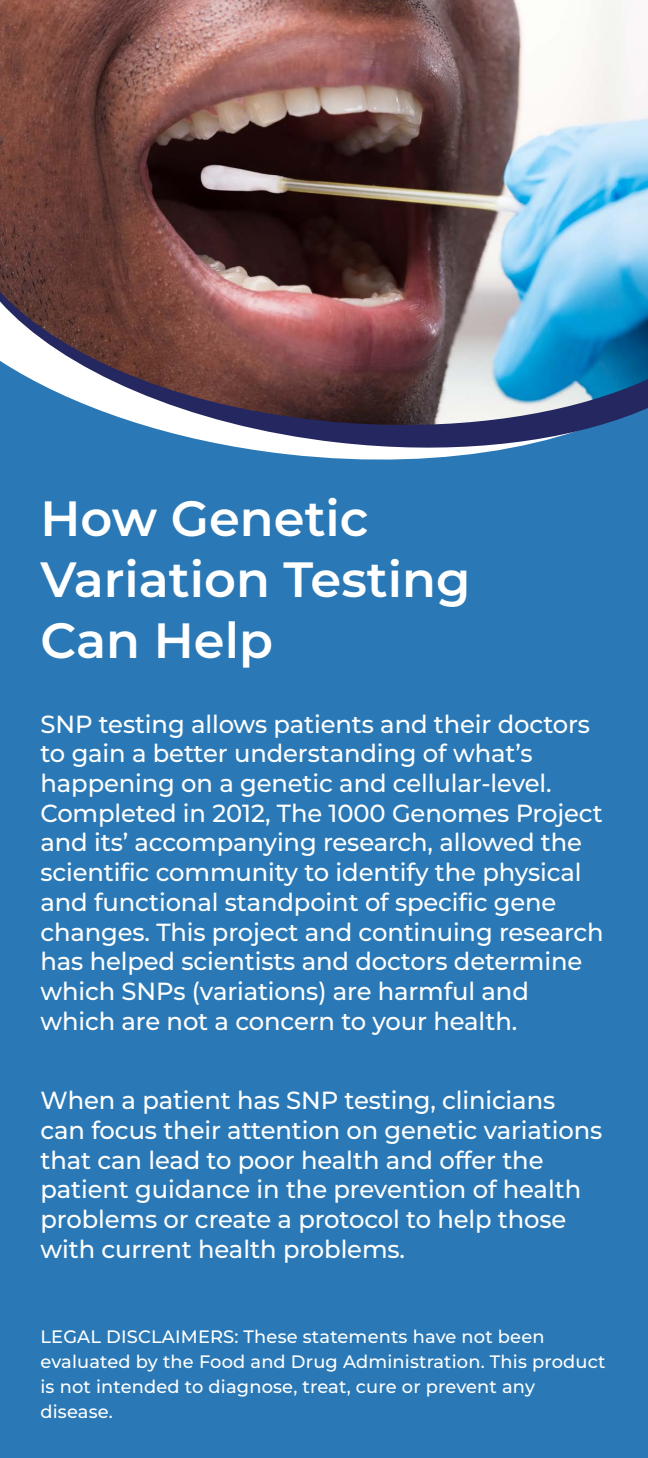
<style>
.page{position:relative;width:648px;height:1458px;background:#fff}
.page>*{position:absolute;margin:0;border:0;box-sizing:border-box;transform-origin:0 0}
.t1{font:600 49.5px/60.8px "Montserrat";color:#fff}
.t2{font:500 24.75px/29.7px "Montserrat";letter-spacing:-.005em;color:#fff}
.t3{font:500 18px/24.8px "Montserrat";letter-spacing:.01em;color:#fff}
</style>
<div class="page">
<img style="left:0;top:0;width:648px;height:274px">
<div style="left:0;top:467px;width:648px;height:991px;background:#2a79b6"></div>
<img style="left:0;top:274px;width:648px;height:193px">
<p class="t1" style="left:40px;top:487px;width:432px">How Genetic<br>Variation Testing<br>Can Help</p>
<p class="t2" style="left:40px;top:708px;width:565px">SNP testing allows patients and their doctors to gain a better understanding of what’s happening on a genetic and cellular-level.<br>Completed in 2012, The 1000 Genomes Project and its’ accompanying research, allowed the scientific community to identify the physical and functional standpoint of specific gene changes. This project and continuing research has helped scientists and doctors determine which SNPs (variations) are harmful and which are not a concern to your health.</p>
<p class="t2" style="left:40px;top:1085px;width:563px">When a patient has SNP testing, clinicians can focus their attention on genetic variations that can lead to poor health and offer the patient guidance in the prevention of health problems or create a protocol to help those with current health problems.</p>
<p class="t3" style="left:40px;top:1324px;width:567px">LEGAL DISCLAIMERS: These statements have not been evaluated by the Food and Drug Administration. This product is not intended to diagnose, treat, cure or prevent any disease.</p>
</div>
